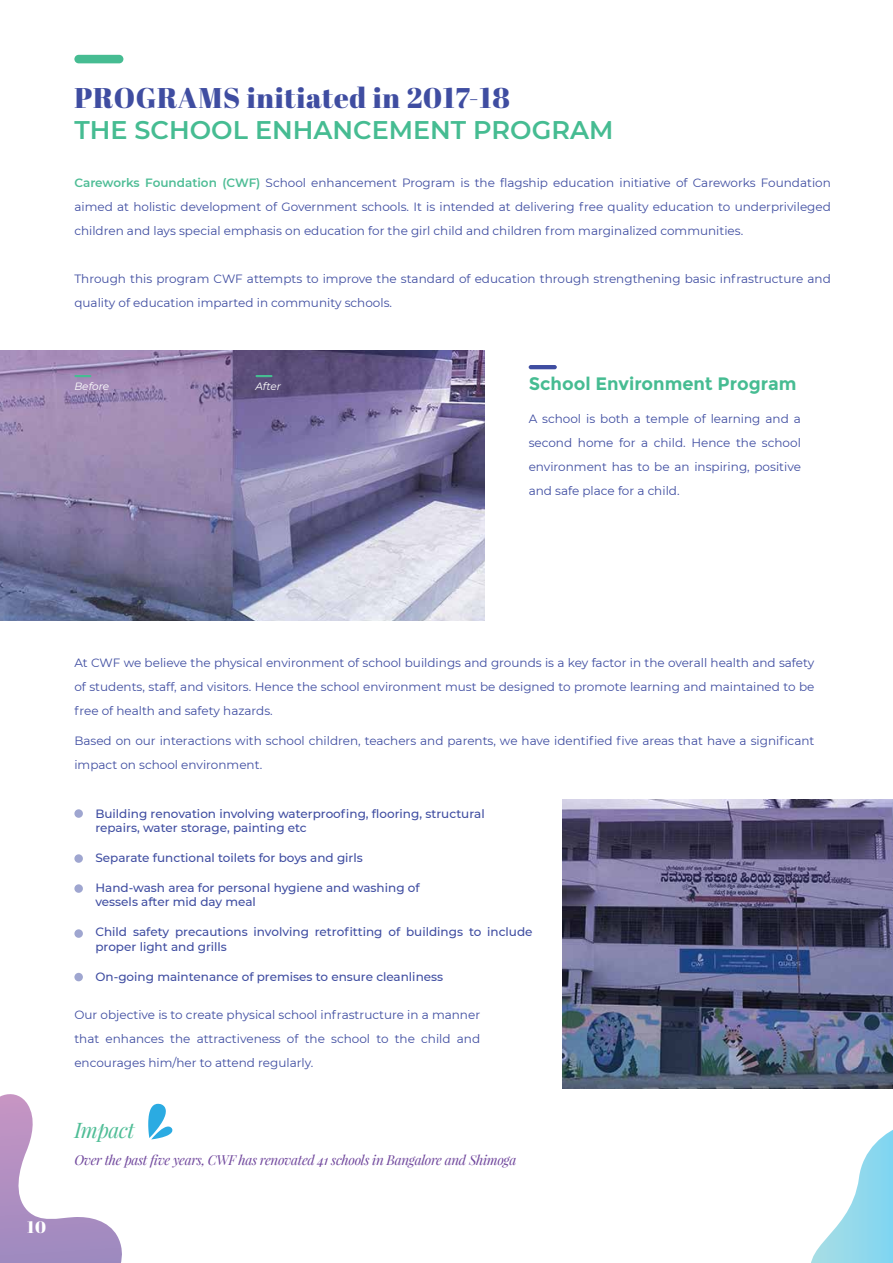
<style>
.page{position:relative;width:893px;height:1263px;background:#fff}
.page>*{position:absolute;margin:0;border:0;box-sizing:border-box;transform-origin:0 0}
.t1{font:28.5px "Abril Fatface";letter-spacing:.025em;color:#3f4da1}
.t2{font:600 25.5px "Montserrat";color:#46bc92}
.t3{font:italic 21px "Playfair Display";letter-spacing:-.025em;color:#4fbd96}
.t4{font:700 18px "Montserrat";color:#46bc92}
.t5{font:16.5px "Abril Fatface";color:#fff}
.t6{font:italic 13.5px "Playfair Display";letter-spacing:-.025em;color:#71489d}
.t7{font:12px/24px "Montserrat";color:#3f4da1;text-align:justify}
.t8{font:500 12px/14.4px "Montserrat";color:#3f4da1}
.t9{font:italic 10.5px "Montserrat";color:#fff}
.s1{font-weight:600;color:#4fbd96}
</style>
<div class="page">
<svg style="left:0;top:1094px;width:122px;height:169px"></svg>
<div style="left:74px;top:55px;width:49px;height:8px;background:#46bc92;border-radius:4px"></div>
<hr style="left:529px;top:365px;width:28px;height:4px;background:#3f4da1;border-radius:2px">
<svg style="left:74px;top:809px;width:9px;height:9px"></svg>
<svg style="left:74px;top:854px;width:9px;height:9px"></svg>
<svg style="left:74px;top:884px;width:9px;height:9px"></svg>
<svg style="left:74px;top:929px;width:9px;height:9px"></svg>
<div style="left:74px;top:973px;width:9px;height:8px;background:#9fa6d0;border-radius:50%"></div>
<svg style="left:811px;top:1130px;width:82px;height:133px"></svg>
<svg style="left:148px;top:1104px;width:25px;height:35px"></svg>
<img style="left:0;top:350px;width:484px;height:270px">
<img style="left:562px;top:799px;width:331px;height:289px">
<svg style="left:255px;top:375px;width:17px;height:2px"></svg>
<svg style="left:74px;top:375px;width:17px;height:2px"></svg>
<h1 class="t1" style="left:74px;top:78px;width:437px">PROGRAMS initiated in 2017-18</h1>
<h2 class="t2" style="left:74px;top:112px;width:541px">THE SCHOOL ENHANCEMENT PROGRAM</h2>
<p class="t7" style="left:74px;top:170px;width:758px"><span class="s1">Careworks Foundation (CWF)</span> School enhancement Program is the flagship education initiative of Careworks Foundation aimed at holistic development of Government schools. It is intended at delivering free quality education to underprivileged children and lays special emphasis on education for the girl child and children from marginalized communities.</p>
<p class="t7" style="left:74px;top:266px;width:758px">Through this program CWF attempts to improve the standard of education through strengthening basic infrastructure and quality of education imparted in community schools.</p>
<p class="t9" style="left:74px;top:379px;width:36px">Before</p>
<p class="t9" style="left:255px;top:379px;width:27px">After</p>
<h3 class="t4" style="left:529px;top:373px;width:269px">School Environment Program</h3>
<p class="t7" style="left:529px;top:406px;width:274px">A school is both a temple of learning and a second home for a child. Hence the school environment has to be an inspiring, positive and safe place for a child.</p>
<h3 class="t5" style="left:27px;top:1215px;width:20px">10</h3>
<p class="t7" style="left:74px;top:650px;width:741px">At CWF we believe the physical environment of school buildings and grounds is a key factor in the overall health and safety of students, staff, and visitors. Hence the school environment must be designed to promote learning and maintained to be free of health and safety hazards.</p>
<p class="t7" style="left:74px;top:728px;width:741px">Based on our interactions with school children, teachers and parents, we have identified five areas that have a significant impact on school environment.</p>
<p class="t8" style="left:95px;top:806px;width:391px">Building renovation involving waterproofing, flooring, structural repairs, water storage, painting etc</p>
<p class="t8" style="left:95px;top:850px;width:269px">Separate functional toilets for boys and girls</p>
<p class="t8" style="left:95px;top:880px;width:326px">Hand-wash area for personal hygiene and washing of vessels after mid day meal</p>
<p class="t8" style="left:95px;top:924px;width:439px">Child safety precautions involving retrofitting of buildings to include proper light and grills</p>
<p class="t8" style="left:95px;top:969px;width:349px">On-going maintenance of premises to ensure cleanliness</p>
<p class="t7" style="left:74px;top:1002px;width:407px">Our objective is to create physical school infrastructure in a manner that enhances the attractiveness of the school to the child and encourages him/her to attend regularly.</p>
<h3 class="t3" style="left:74px;top:1116px;width:62px">Impact</h3>
<p class="t6" style="left:74px;top:1151px;width:443px">Over the past five years, CWF has renovated 41 schools in Bangalore and Shimoga</p>
</div>
